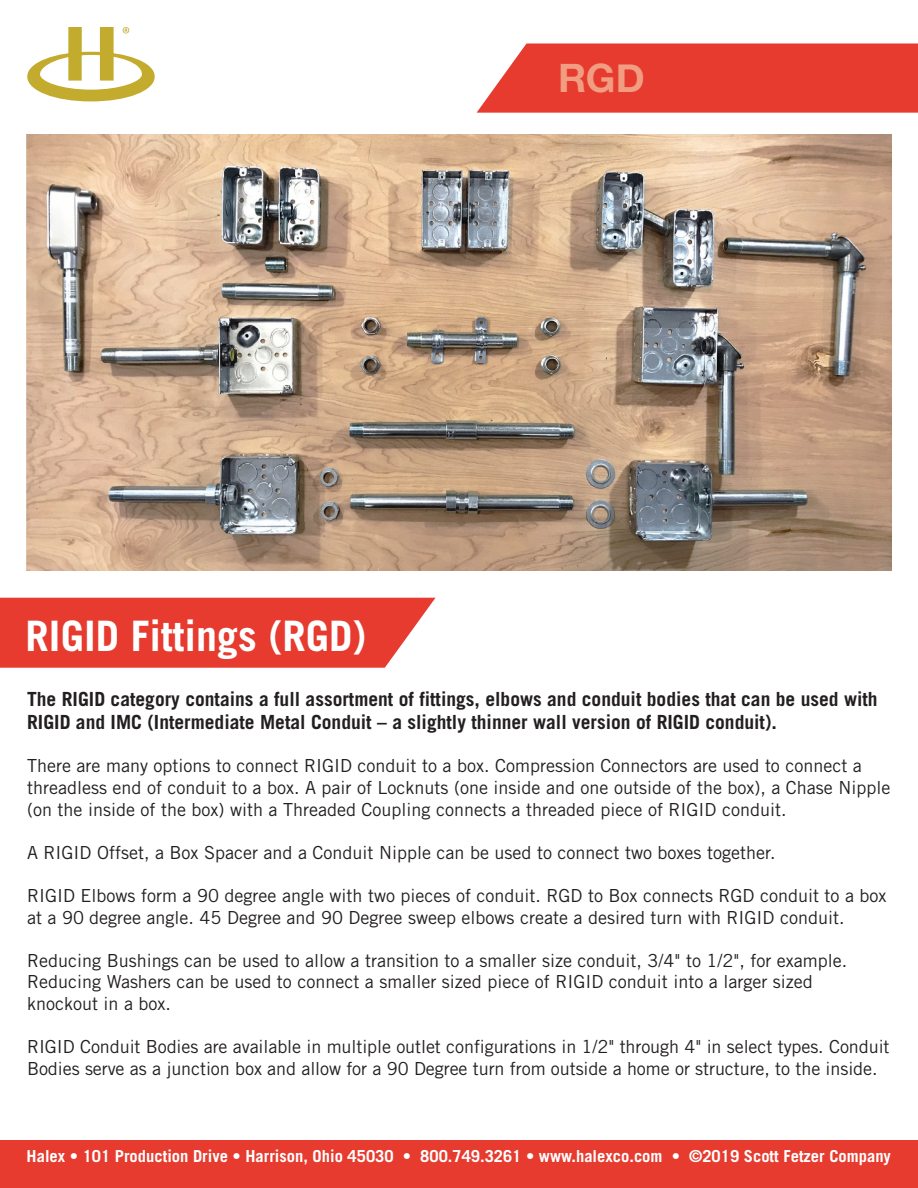
<style>
.page{position:relative;width:918px;height:1188px;background:#fff}
.page>*{position:absolute;margin:0;border:0;box-sizing:border-box;transform-origin:0 0}
.t1{font:700 42px "Trade Gothic";color:#fff}
.t2{font:700 39.15px "Helvetica Neue";color:#f19d82}
.t3{font:700 19.5px/23.4px "Trade Gothic";color:#231f20}
.t4{font:18px/21.6px "Trade Gothic";color:#231f20}
.t5{font:700 16.5px "Trade Gothic";color:#fff}
</style>
<div class="page">
<svg style="left:477px;top:43px;width:441px;height:70px;background:#e7493d"></svg>
<img style="left:27px;top:134px;width:864px;height:437px">
<svg style="left:0;top:598px;width:436px;height:70px;background:#e7473b"></svg>
<div style="left:0;top:1141px;width:918px;height:47px;background:#e63b2e"></div>
<svg style="left:27px;top:27px;width:128px;height:74px"></svg>
<h2 class="t2" style="left:558px;top:47px;width:88px">RGD</h2>
<h1 class="t1" style="left:26px;top:610px;width:342px">RIGID Fittings (RGD)</h1>
<p class="t3" style="left:27px;top:687px;width:852px">The RIGID category contains a full assortment of fittings, elbows and conduit bodies that can be used with<br>RIGID and IMC (Intermediate Metal Conduit – a slightly thinner wall version of RIGID conduit).</p>
<p class="t4" style="left:27px;top:755px;width:865px">There are many options to connect RIGID conduit to a box. Compression Connectors are used to connect a threadless end of conduit to a box. A pair of Locknuts (one inside and one outside of the box), a Chase Nipple (on the inside of the box) with a Threaded Coupling connects a threaded piece of RIGID conduit.</p>
<p class="t4" style="left:27px;top:841px;width:750px">A RIGID Offset, a Box Spacer and a Conduit Nipple can be used to connect two boxes together.</p>
<p class="t4" style="left:27px;top:885px;width:861px">RIGID Elbows form a 90 degree angle with two pieces of conduit. RGD to Box connects RGD conduit to a box at a 90 degree angle. 45 Degree and 90 Degree sweep elbows create a desired turn with RIGID conduit.</p>
<p class="t4" style="left:27px;top:949px;width:822px">Reducing Bushings can be used to allow a transition to a smaller size conduit, 3/4" to 1/2", for example.<br>Reducing Washers can be used to connect a smaller sized piece of RIGID conduit into a larger sized knockout in a box.</p>
<p class="t4" style="left:27px;top:1036px;width:864px">RIGID Conduit Bodies are available in multiple outlet configurations in 1/2" through 4" in select types. Conduit<br>Bodies serve as a junction box and allow for a 90 Degree turn from outside a home or structure, to the inside.</p>
<p class="t5" style="left:27px;top:1146px;width:866px">Halex • 101 Production Drive • Harrison, Ohio 45030 • 800.749.3261 • www.halexco.com • ©2019 Scott Fetzer Company</p>
</div>
